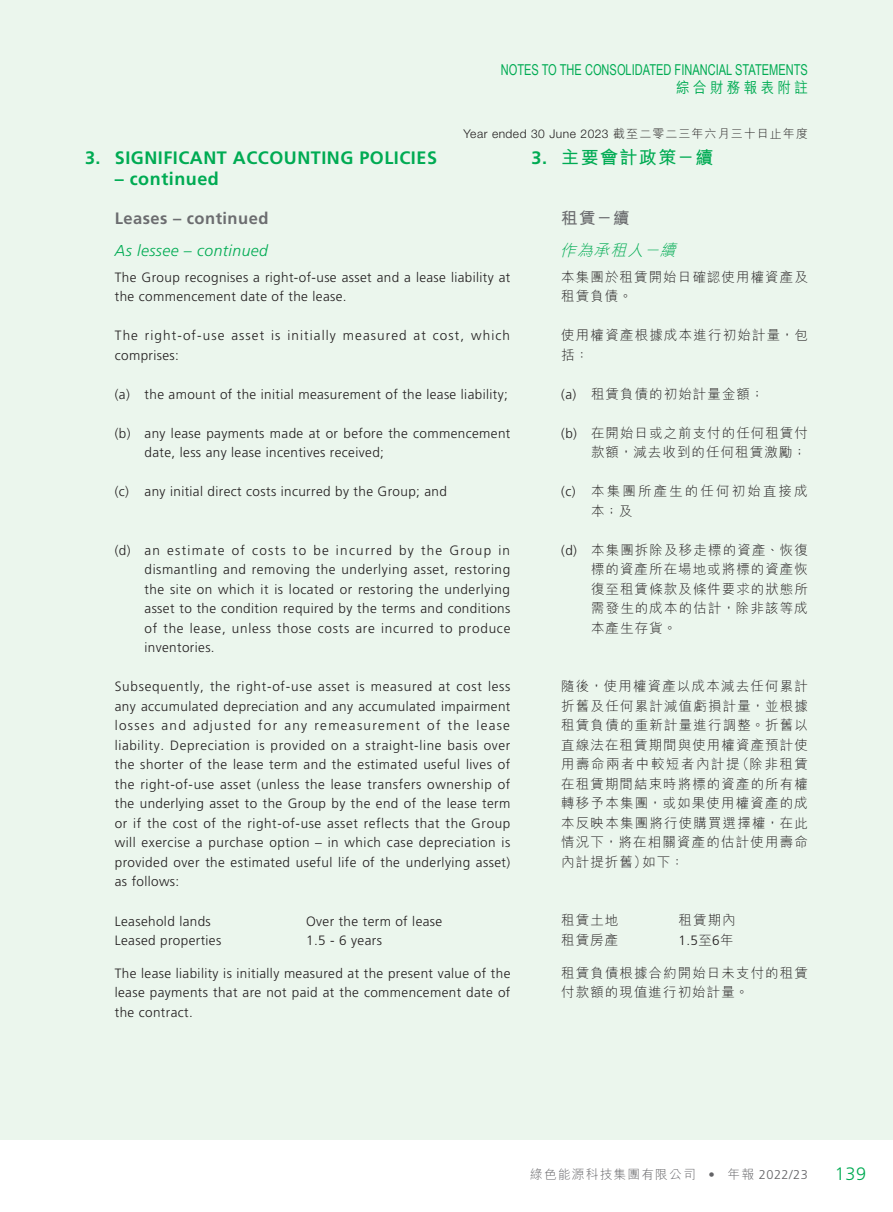
<style>
.page{position:relative;width:893px;height:1212px;background:#fff}
.page>*{position:absolute;margin:0;border:0;box-sizing:border-box;transform-origin:0 0}
.t1{font:700 18px "Frutiger LT Std";letter-spacing:.03em;color:#00ab53}
.t2{font:700 18px "M Hei HK";letter-spacing:.08em;color:#00ab53}
.t3{font:300 18px "Frutiger LT Std";color:#00ab53}
.t4{font:700 16.5px "Frutiger LT Std";letter-spacing:.03em;color:#6c6d70}
.t5{font:700 16.5px "M Hei HK";color:#6c6d70}
.t6{font:italic 300 15.75px "Frutiger LT Std";letter-spacing:.03em;color:#00ab53}
.t7{font:italic 300 15.75px "M Hei HK";color:#00ab53}
.t8{font:15px "Arial Narrow";color:#00ab53;scale:.9 1}
.t9{font:500 15px "M Hei HK";letter-spacing:.25em;color:#00ab53;scale:.9 1}
.t10{font:300 13.5px/19.5px "Frutiger LT Std";letter-spacing:.03em;color:#231f20;text-align:justify}
.t11{font:300 13.5px/19.5px "M Hei HK";letter-spacing:.08em;color:#231f20}
.t12{font:300 13.5px/19.5px "Frutiger LT Std";letter-spacing:.08em;color:#231f20}
.t13{font:300 13.5px/19.5px "M Hei HK";letter-spacing:.16em;color:#231f20}
.t14{font:300 12.75px "M Hei HK";letter-spacing:.09em;color:#636366}
.t15{font:300 12px "Helvetica Neue LT Std";letter-spacing:.04em;color:#231f20}
.s1{font-family:"M Hei HK"}
.s2{font-family:"Frutiger LT Std"}
</style>
<div class="page">
<div style="left:0;top:0;width:893px;height:1140px;background:#ebf6ed"></div>
<p class="t8" style="left:501px;top:58px;width:343px">NOTES TO THE CONSOLIDATED FINANCIAL STATEMENTS</p>
<p class="t9" style="left:676px;top:77px;width:148px">綜合財務報表附註</p>
<p class="t15" style="left:464px;top:127px;width:346px">Year ended 30 June 2023 <span class="s1">截至二零二三年六月三十日止年度</span></p>
<h1 class="t1" style="left:85px;top:147px;width:353px">3. SIGNIFICANT ACCOUNTING POLICIES</h1>
<h1 class="t1" style="left:115px;top:168px;width:106px">– continued</h1>
<p class="t4" style="left:115px;top:209px;width:155px">Leases – continued</p>
<p class="t6" style="left:115px;top:241px;width:155px">As lessee – continued</p>
<p class="t10" style="left:115px;top:268px;width:397px">The Group recognises a right-of-use asset and a lease liability at the commencement date of the lease.</p>
<p class="t12" style="left:115px;top:326px;width:397px">The right-of-use asset is initially measured at cost, which comprises:</p>
<p class="t10" style="left:115px;top:385px;width:394px">(a) the amount of the initial measurement of the lease liability;</p>
<p class="t10" style="left:145px;top:424px;width:367px;text-indent:-30px">(b) any lease payments made at or before the commencement date, less any lease incentives received;</p>
<p class="t10" style="left:115px;top:482px;width:334px">(c) any initial direct costs incurred by the Group; and</p>
<p class="t10" style="left:145px;top:541px;width:367px;text-indent:-30px">(d) an estimate of costs to be incurred by the Group in dismantling and removing the underlying asset, restoring the site on which it is located or restoring the underlying asset to the condition required by the terms and conditions of the lease, unless those costs are incurred to produce inventories.</p>
<p class="t10" style="left:115px;top:677px;width:397px">Subsequently, the right-of-use asset is measured at cost less any accumulated depreciation and any accumulated impairment losses and adjusted for any remeasurement of the lease liability. Depreciation is provided on a straight-line basis over the shorter of the lease term and the estimated useful lives of the right-of-use asset (unless the lease transfers ownership of the underlying asset to the Group by the end of the lease term or if the cost of the right-of-use asset reflects that the Group will exercise a purchase option – in which case depreciation is provided over the estimated useful life of the underlying asset) as follows:</p>
<p class="t10" style="left:115px;top:912px;width:98px">Leasehold lands</p>
<p class="t10" style="left:306px;top:912px;width:138px">Over the term of lease</p>
<p class="t10" style="left:115px;top:931px;width:108px">Leased properties</p>
<p class="t10" style="left:306px;top:931px;width:77px">1.5 - 6 years</p>
<p class="t10" style="left:115px;top:963px;width:397px">The lease liability is initially measured at the present value of the lease payments that are not paid at the commencement date of the contract.</p>
<h1 class="t2" style="left:531px;top:144px;width:183px"><span class="s2">3.</span> 主要會計政策－續</h1>
<p class="t5" style="left:561px;top:206px;width:70px">租賃－續</p>
<p class="t7" style="left:560px;top:239px;width:123px">作為承租人－續</p>
<p class="t11" style="left:561px;top:267px;width:248px">本集團於租賃開始日確認使用權資產及租賃負債。</p>
<p class="t11" style="left:561px;top:325px;width:248px">使用權資產根據成本進行初始計量，包括：</p>
<p class="t11" style="left:561px;top:384px;width:204px"><span class="s2">(a)</span> 租賃負債的初始計量金額；</p>
<p class="t11" style="left:561px;top:423px;width:248px;text-align:right"><span class="s2">(b)</span> 在開始日或之前支付的任何租賃付款額，減去收到的任何租賃激勵；</p>
<p class="t13" style="left:591px;top:481px;width:218px;text-indent:-30px"><span class="s2">(c)</span> 本集團所產生的任何初始直接成本；及</p>
<p class="t11" style="left:591px;top:540px;width:218px;text-align:justify;text-indent:-30px"><span class="s2">(d)</span> 本集團拆除及移走標的資產、恢復標的資產所在場地或將標的資產恢復至租賃條款及條件要求的狀態所需發生的成本的估計，除非該等成本產生存貨。</p>
<p class="t11" style="left:561px;top:676px;width:248px;text-align:justify">隨後，使用權資產以成本減去任何累計折舊及任何累計減值虧損計量，並根據租賃負債的重新計量進行調整。折舊以直線法在租賃期間與使用權資產預計使用壽命兩者中較短者內計提（除非租賃在租賃期間結束時將標的資產的所有權轉移予本集團，或如果使用權資產的成本反映本集團將行使購買選擇權，在此情況下，將在相關資產的估計使用壽命內計提折舊）如下：</p>
<p class="t11" style="left:561px;top:910px;width:59px">租賃土地</p>
<p class="t11" style="left:678px;top:910px;width:59px">租賃期內</p>
<p class="t11" style="left:561px;top:930px;width:59px">租賃房產</p>
<p class="t10" style="left:678px;top:931px;width:57px">1.5<span class="s1">至</span>6<span class="s1">年</span></p>
<p class="t11" style="left:561px;top:963px;width:248px">租賃負債根據合約開始日未支付的租賃付款額的現值進行初始計量。</p>
<p class="t14" style="left:530px;top:1165px;width:279px">綠色能源科技集團有限公司 <span class="s2">•</span> 年報 <span class="s2">2022/23</span></p>
<h1 class="t3" style="left:835px;top:1164px;width:33px">139</h1>
</div>
